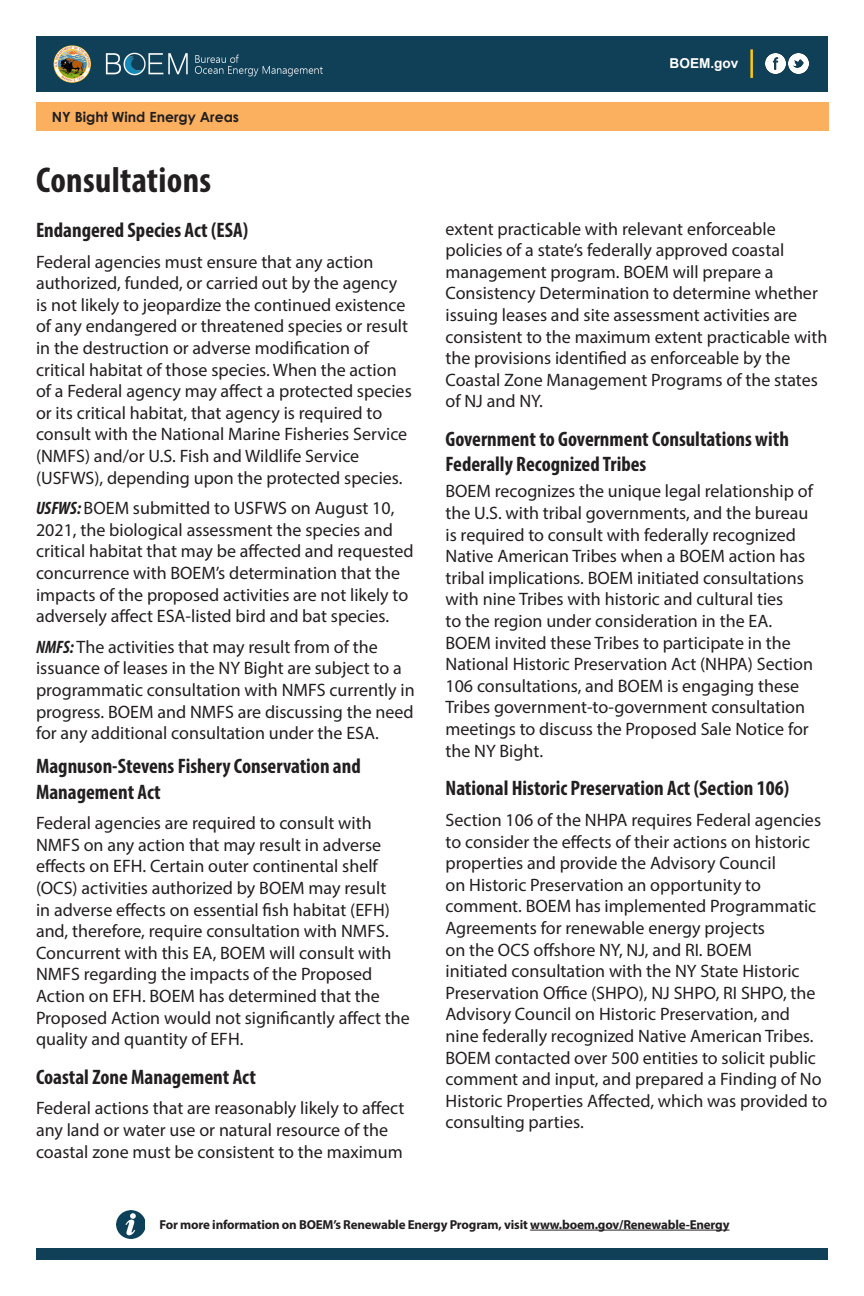
<style>
.page{position:relative;width:864px;height:1296px;background:#fff}
.page>*{position:absolute;margin:0;border:0;box-sizing:border-box;transform-origin:0 0}
.t1{font:700 condensed 36px "Myriad Pro";letter-spacing:.01em;color:#231f20}
.Heading_2{font:700 condensed 21px/25.2px "Myriad Pro";color:#231f20}
.t2{font:18px/21.6px "Myriad Pro";color:#231f20}
.t3{font:700 14px "Century Gothic";color:#231f20}
.t4{font:700 13.65px "Arial";color:#fff}
.t5{font:700 13px "Myriad Pro";letter-spacing:-.015em;color:#231f20}
.s1{font-weight:700;font-style:italic;font-stretch:condensed}
</style>
<div class="page">
<div style="left:36px;top:36px;width:792px;height:55px;background:#104057"></div>
<img style="left:765px;top:54px;width:20px;height:20px">
<img style="left:789px;top:54px;width:20px;height:20px">
<hr style="left:750px;top:49px;width:3px;height:29px;background:#fec80b">
<img style="left:105px;top:52px;width:218px;height:25px">
<svg style="left:54px;top:45px;width:37px;height:38px"></svg>
<svg style="left:55px;top:46px;width:35px;height:36px"></svg>
<div style="left:36px;top:1248px;width:792px;height:12px;background:#104057"></div>
<div style="left:36px;top:102px;width:792px;height:28px;background:#fab05f"></div>
<img style="left:117px;top:1210px;width:28px;height:28px">
<hr style="left:530px;top:1230px;width:200px;height:1px;background:#231f20">
<p class="t3" style="left:52px;top:106px;width:189px">NY Bight Wind Energy Areas</p>
<p class="t1" style="left:36px;top:157px;width:177px">Consultations</p>
<p class="Heading_2" style="left:36px;top:217px;width:214px">Endangered Species Act (ESA)</p>
<p class="t2" style="left:36px;top:250px;width:377px">Federal agencies must ensure that any action authorized, funded, or carried out by the agency is not likely to jeopardize the continued existence of any endangered or threatened species or result in the destruction or adverse modification of critical habitat of those species. When the action of a Federal agency may affect a protected species or its critical habitat, that agency is required to consult with the National Marine Fisheries Service (NMFS) and/or U.S. Fish and Wildlife Service (USFWS), depending upon the protected species.</p>
<p class="t2" style="left:36px;top:497px;width:379px"><span class="s1">USFWS:</span> BOEM submitted to USFWS on August 10, 2021, the biological assessment the species and critical habitat that may be affected and requested concurrence with BOEM’s determination that the impacts of the proposed activities are not likely to adversely affect ESA-listed bird and bat species.</p>
<p class="t2" style="left:36px;top:636px;width:380px"><span class="s1">NMFS:</span> The activities that may result from of the issuance of leases in the NY Bight are subject to a programmatic consultation with NMFS currently in progress. BOEM and NMFS are discussing the need for any additional consultation under the ESA.</p>
<p class="Heading_2" style="left:36px;top:753px;width:326px">Magnuson-Stevens Fishery Conservation and<br>Management Act</p>
<p class="t2" style="left:36px;top:812px;width:375px">Federal agencies are required to consult with NMFS on any action that may result in adverse effects on EFH. Certain outer continental shelf (OCS) activities authorized by BOEM may result<br>in adverse effects on essential fish habitat (EFH) and, therefore, require consultation with NMFS.<br>Concurrent with this EA, BOEM will consult with NMFS regarding the impacts of the Proposed Action on EFH. BOEM has determined that the Proposed Action would not significantly affect the quality and quantity of EFH.</p>
<p class="Heading_2" style="left:36px;top:1064px;width:221px">Coastal Zone Management Act</p>
<p class="t2" style="left:36px;top:1097px;width:370px">Federal actions that are reasonably likely to affect any land or water use or natural resource of the coastal zone must be consistent to the maximum</p>
<p class="t4" style="left:670px;top:54px;width:70px">BOEM.gov</p>
<p class="t2" style="left:446px;top:218px;width:383px">extent practicable with relevant enforceable policies of a state’s federally approved coastal management program. BOEM will prepare a Consistency Determination to determine whether issuing leases and site assessment activities are consistent to the maximum extent practicable with the provisions identified as enforceable by the Coastal Zone Management Programs of the states of NJ and NY.</p>
<p class="Heading_2" style="left:446px;top:426px;width:345px">Government to Government Consultations with<br>Federally Recognized Tribes</p>
<p class="t2" style="left:446px;top:480px;width:369px">BOEM recognizes the unique legal relationship of the U.S. with tribal governments, and the bureau is required to consult with federally recognized Native American Tribes when a BOEM action has tribal implications. BOEM initiated consultations with nine Tribes with historic and cultural ties<br>to the region under consideration in the EA.<br>BOEM invited these Tribes to participate in the National Historic Preservation Act (NHPA) Section 106 consultations, and BOEM is engaging these Tribes government-to-government consultation meetings to discuss the Proposed Sale Notice for the NY Bight.</p>
<p class="Heading_2" style="left:446px;top:775px;width:345px">National Historic Preservation Act (Section 106)</p>
<p class="t2" style="left:446px;top:809px;width:384px">Section 106 of the NHPA requires Federal agencies to consider the effects of their actions on historic properties and provide the Advisory Council<br>on Historic Preservation an opportunity to comment. BOEM has implemented Programmatic Agreements for renewable energy projects<br>on the OCS offshore NY, NJ, and RI. BOEM<br>initiated consultation with the NY State Historic Preservation Office (SHPO), NJ SHPO, RI SHPO, the Advisory Council on Historic Preservation, and nine federally recognized Native American Tribes.<br>BOEM contacted over 500 entities to solicit public comment and input, and prepared a Finding of No Historic Properties Affected, which was provided to consulting parties.</p>
<p class="t5" style="left:159px;top:1216px;width:572px">For more information on BOEM’s Renewable Energy Program, visit www.boem.gov/Renewable-Energy</p>
</div>
